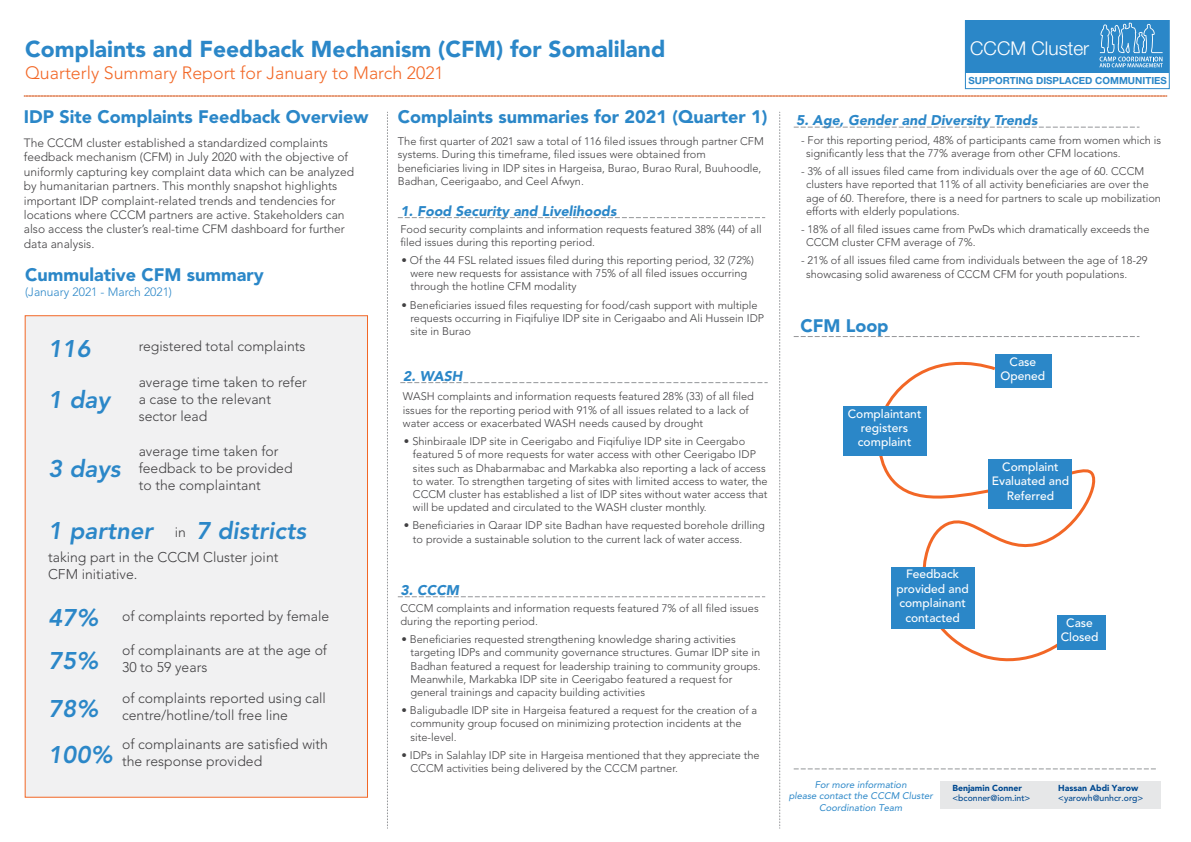
<style>
.page{position:relative;width:1191px;height:842px;background:#fff}
.page>*{position:absolute;margin:0;border:0;box-sizing:border-box;transform-origin:0 0}
.t1{font:italic 800 24px "Avenir LT Std";color:#2b87c8}
.t2{font:900 22.8px "Avenir LT Std";color:#2b87c8}
.t3{font:300 19px "Helvetica Neue LT Std";color:#fff}
.t4{font:900 18px "Avenir LT Std";color:#2b87c8}
.t5{font:300 17.8px "Avenir LT Std";color:#f26726}
.t6{font:300 14px/16.8px "Avenir LT Std";color:#414042}
.t7{font:italic 900 14px "Avenir LT Std";color:#2b87c8}
.t8{font:300 12px/14.4px "Avenir LT Std";color:#414042}
.t9{font:500 12px/14.4px "Avenir LT Std";color:#fff;text-align:center}
.t10{font:300 12px "Avenir LT Std";color:#2b87c8}
.t11{font:300 11px/13.2px "Avenir LT Std";color:#414042}
.t12{font:700 9.8px "Helvetica Neue LT Std";color:#2b87c8}
.t13{font:italic 9.6px/11.5px "Avenir LT Std";color:#2b87c8;text-align:center}
.t14{font:500 8.7px "Avenir LT Std";color:#004990}
.t15{font:900 8.7px "Avenir LT Std";color:#004990}
.s1{font-weight:300;font-style:normal;font-size:14px;color:#414042}
.s2{font-weight:800;font-style:italic;font-size:24px;color:#2b87c8}
</style>
<div class="page">
<svg style="left:387px;top:112px;width:1px;height:717px"></svg>
<div style="left:25px;top:315px;width:343px;height:483px;background:#f1f1f2;border:1px solid #f26726"></div>
<svg style="left:879px;top:354px;width:226px;height:308px"></svg>
<div style="left:843px;top:406px;width:83px;height:50px;background:#2b87c8"></div>
<div style="left:988px;top:459px;width:84px;height:50px;background:#2b87c8"></div>
<div style="left:891px;top:567px;width:83px;height:62px;background:#2b87c8"></div>
<div style="left:1057px;top:615px;width:48px;height:34px;background:#2b87c8"></div>
<div style="left:994px;top:354px;width:57px;height:34px;background:#2b87c8"></div>
<hr style="left:24px;top:96px;width:1143px;height:1px;background:#f26726">
<div style="left:965px;top:21px;width:204px;height:52px;background:#2b87c8"></div>
<svg style="left:1099px;top:23px;width:63px;height:44px"></svg>
<svg style="left:779px;top:112px;width:1px;height:717px"></svg>
<svg style="left:398px;top:217px;width:367px;height:1px"></svg>
<svg style="left:400px;top:382px;width:367px;height:1px"></svg>
<svg style="left:398px;top:597px;width:367px;height:1px"></svg>
<svg style="left:793px;top:769px;width:363px;height:1px"></svg>
<svg style="left:793px;top:127px;width:346px;height:1px"></svg>
<svg style="left:793px;top:336px;width:346px;height:1px"></svg>
<div style="left:940px;top:781px;width:220px;height:28px;background:#e6e7e8"></div>
<div style="left:965px;top:20px;width:204px;height:69px;border:1px solid #2b87c8"></div>
<h2 class="t2" style="left:25px;top:36px;width:641px">Complaints and Feedback Mechanism (CFM) for Somaliland</h2>
<h3 class="t5" style="left:25px;top:62px;width:420px">Quarterly Summary Report for January to March 2021</h3>
<h3 class="t4" style="left:24px;top:106px;width:346px">IDP Site Complaints Feedback Overview</h3>
<p class="t8" style="left:24px;top:136px;width:332px">The CCCM cluster established a standardized complaints feedback mechanism (CFM) in July 2020 with the objective of uniformly capturing key complaint data which can be analyzed by humanitarian partners. This monthly snapshot highlights important IDP complaint-related trends and tendencies for locations where CCCM partners are active. Stakeholders can also access the cluster’s real-time CFM dashboard for further data analysis.</p>
<h3 class="t4" style="left:25px;top:264px;width:240px">Cummulative CFM summary</h3>
<p class="t10" style="left:25px;top:284px;width:148px">(January 2021 - March 2021)</p>
<h1 class="t1" style="left:48px;top:335px;width:44px">116</h1>
<p class="t6" style="left:139px;top:338px;width:168px">registered total complaints</p>
<h1 class="t1" style="left:48px;top:385px;width:63px">1 day</h1>
<p class="t6" style="left:139px;top:374px;width:170px">average time taken to refer a case to the relevant sector lead</p>
<h1 class="t1" style="left:48px;top:454px;width:74px">3 days</h1>
<p class="t6" style="left:139px;top:443px;width:155px">average time taken for feedback to be provided to the complaintant</p>
<h1 class="t1" style="left:48px;top:516px;width:259px">1 partner <span class="s1">in</span> 7 districts</h1>
<p class="t6" style="left:48px;top:549px;width:232px">taking part in the CCCM Cluster joint<br>CFM initiative.</p>
<p class="t6" style="left:48px;top:607px;width:282px"><span class="s2">47%</span> of complaints reported by female</p>
<h1 class="t1" style="left:48px;top:646px;width:52px">75%</h1>
<p class="t6" style="left:122px;top:642px;width:206px">of complainants are at the age of<br>30 to 59 years</p>
<h1 class="t1" style="left:48px;top:694px;width:52px">78%</h1>
<p class="t6" style="left:122px;top:690px;width:205px">of complaints reported using call centre/hotline/toll free line</p>
<h1 class="t1" style="left:48px;top:740px;width:66px">100%</h1>
<p class="t6" style="left:122px;top:736px;width:207px">of complainants are satisfied with the response provided</p>
<h3 class="t4" style="left:398px;top:106px;width:371px">Complaints summaries for 2021 (Quarter 1)</h3>
<p class="t11" style="left:398px;top:135px;width:367px">The first quarter of 2021 saw a total of 116 filed issues through partner CFM systems. During this timeframe, filed issues were obtained from beneficiaries living in IDP sites in Hargeisa, Burao, Burao Rural, Buuhoodle, Badhan, Ceerigaabo, and Ceel Afwyn.</p>
<p class="t7" style="left:400px;top:202px;width:217px">1. Food Security and Livelihoods</p>
<p class="t11" style="left:400px;top:222px;width:363px">Food security complaints and information requests featured 38% (44) of all filed issues during this reporting period.</p>
<p class="t11" style="left:410px;top:254px;width:345px;text-indent:-9px">• Of the 44 FSL related issues filed during this reporting period, 32 (72%) were new requests for assistance with 75% of all filed issues occurring through the hotline CFM modality</p>
<p class="t11" style="left:410px;top:298px;width:355px;text-indent:-9px">• Beneficiaries issued files requesting for food/cash support with multiple requests occurring in Fiqifuliye IDP site in Cerigaabo and Ali Hussein IDP site in Burao</p>
<p class="t7" style="left:403px;top:367px;width:61px">2. WASH</p>
<p class="t11" style="left:403px;top:390px;width:352px">WASH complaints and information requests featured 28% (33) of all filed issues for the reporting period with 91% of all issues related to a lack of water access or exacerbated WASH needs caused by drought</p>
<p class="t11" style="left:413px;top:435px;width:356px;text-indent:-9px">• Shinbiraale IDP site in Ceerigabo and Fiqifuliye IDP site in Ceergabo featured 5 of more requests for water access with other Ceerigabo IDP sites such as Dhabarmabac and Markabka also reporting a lack of access to water. To strengthen targeting of sites with limited access to water, the CCCM cluster has established a list of IDP sites without water access that will be updated and circulated to the WASH cluster monthly.</p>
<p class="t11" style="left:413px;top:519px;width:353px;text-indent:-9px">• Beneficiaries in Qaraar IDP site Badhan have requested borehole drilling to provide a sustainable solution to the current lack of water access.</p>
<p class="t7" style="left:400px;top:581px;width:60px">3. CCCM</p>
<p class="t11" style="left:400px;top:601px;width:360px">CCCM complaints and information requests featured 7% of all filed issues during the reporting period.</p>
<p class="t11" style="left:410px;top:633px;width:352px;text-indent:-9px">• Beneficiaries requested strengthening knowledge sharing activities targeting IDPs and community governance structures. Gumar IDP site in Badhan featured a request for leadership training to community groups.<br>Meanwhile, Markabka IDP site in Ceerigabo featured a request for general trainings and capacity building activities</p>
<p class="t11" style="left:410px;top:704px;width:348px;text-indent:-9px">• Baligubadle IDP site in Hargeisa featured a request for the creation of a community group focused on minimizing protection incidents at the site-level.</p>
<p class="t11" style="left:410px;top:748px;width:351px;text-indent:-9px">• IDPs in Salahlay IDP site in Hargeisa mentioned that they appreciate the<br>CCCM activities being delivered by the CCCM partner.</p>
<h3 class="t3" style="left:970px;top:37px;width:121px">CCCM Cluster</h3>
<p class="t12" style="left:968px;top:75px;width:200px">SUPPORTING DISPLACED COMMUNITIES</p>
<p class="t7" style="left:796px;top:112px;width:243px">5. Age, Gender and Diversity Trends</p>
<p class="t11" style="left:806px;top:133px;width:356px;text-indent:-5px">- For this reporting period, 48% of participants came from women which is significantly less that the 77% average from other CFM locations.</p>
<p class="t11" style="left:806px;top:165px;width:356px;text-indent:-5px">- 3% of all issues filed came from individuals over the age of 60. CCCM clusters have reported that 11% of all activity beneficiaries are over the age of 60. Therefore, there is a need for partners to scale up mobilization efforts with elderly populations.</p>
<p class="t11" style="left:806px;top:223px;width:345px;text-indent:-5px">- 18% of all filed issues came from PwDs which dramatically exceeds the<br>CCCM cluster CFM average of 7%.</p>
<p class="t11" style="left:806px;top:254px;width:343px;text-indent:-5px">- 21% of all issues filed came from individuals between the age of 18-29 showcasing solid awareness of CCCM CFM for youth populations.</p>
<h3 class="t4" style="left:800px;top:315px;width:90px">CFM Loop</h3>
<p class="t9" style="left:848px;top:406px;width:75px">Complaintant registers complaint</p>
<p class="t9" style="left:1000px;top:355px;width:46px">Case<br>Opened</p>
<p class="t9" style="left:991px;top:460px;width:79px">Complaint<br>Evaluated and<br>Referred</p>
<p class="t9" style="left:896px;top:567px;width:74px">Feedback provided and complainant contacted</p>
<p class="t9" style="left:1060px;top:616px;width:39px">Case<br>Closed</p>
<p class="t13" style="left:788px;top:779px;width:145px">For more information<br>please contact the CCCM Cluster<br>Coordination Team</p>
<p class="t15" style="left:952px;top:782px;width:71px">Benjamin Conner</p>
<p class="t14" style="left:952px;top:793px;width:79px">&lt;bconner@iom.int&gt;</p>
<p class="t15" style="left:1058px;top:783px;width:81px">Hassan Abdi Yarow</p>
<p class="t14" style="left:1058px;top:793px;width:87px">&lt;yarowh@unhcr.org&gt;</p>
</div>
